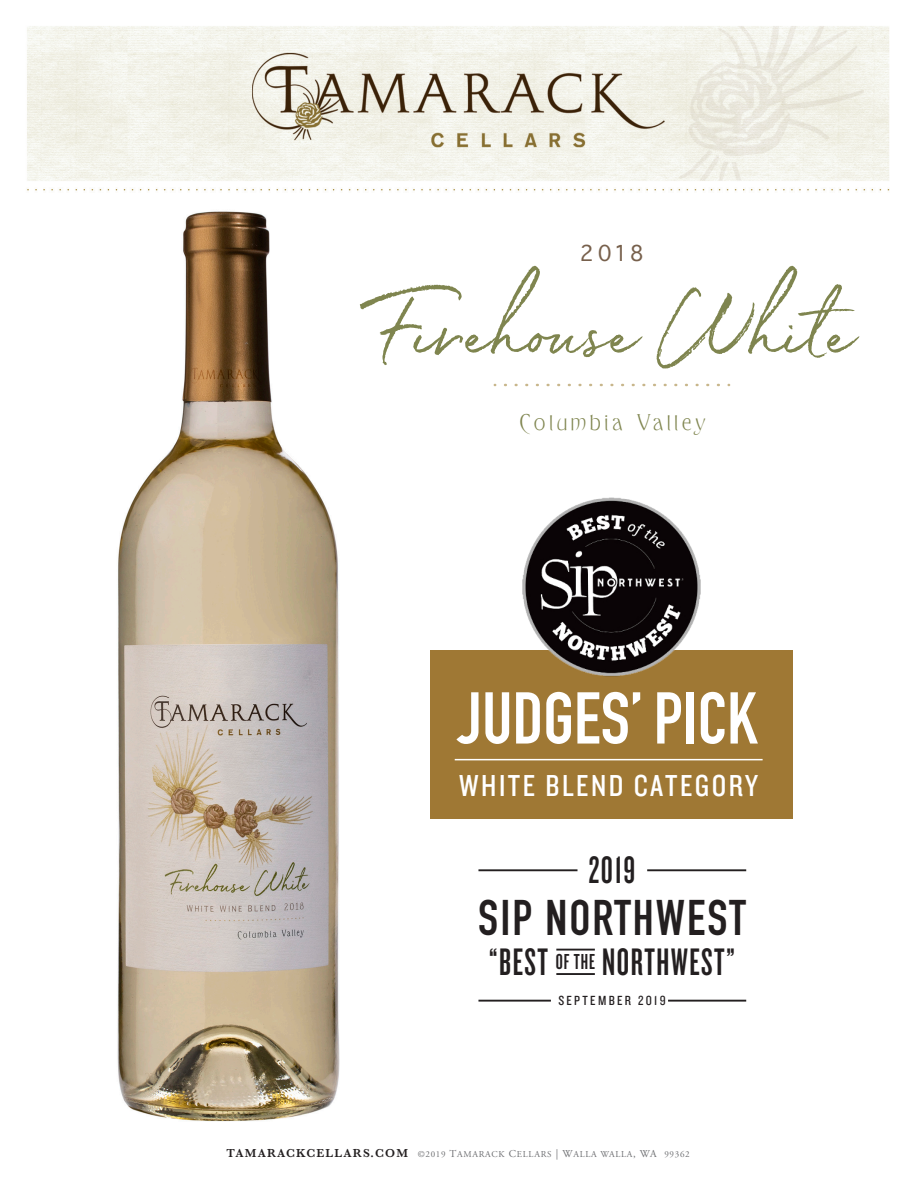
<style>
.page{position:relative;width:918px;height:1188px;background:#fff}
.page>*{position:absolute;margin:0;border:0;box-sizing:border-box;transform-origin:0 0}
.t1{font:105.3px "White Oleander";color:#7f854f}
.t2{font:700 72px "DIN Condensed";color:#fff}
.t3{font:700 49.35px "DIN Condensed";letter-spacing:.04em;color:#231f20}
.t4{font:39.9px "Knockout HTF47 Bantamweight";letter-spacing:.04em;color:#231f20}
.t5{font:31.5px "Knockout HTF29 Junior Liteweight";letter-spacing:.08em;color:#fff}
.t6{font:22.5px "Saltzburg";letter-spacing:.16em;color:#7f854f}
.t7{font:21px "Geneva";color:#77604c}
.t8{font:13.8px "Knockout HTF29 Junior Liteweight";letter-spacing:.17em;color:#231f20}
.t9{font:9px "Adobe Garamond Pro";letter-spacing:.08em;color:#6c6d70}
.s1{font-size:22.5px}
.s2{font-family:"Baskerville";font-weight:600;font-size:12px;color:#231f20}
.s3{font-size:10.5px}
</style>
<div class="page">
<img style="left:27px;top:26px;width:863px;height:976px">
<div style="left:430px;top:651px;width:363px;height:168px;background:#9f7834"></div>
<img style="left:522px;top:496px;width:180px;height:181px">
<hr style="left:455px;top:759px;width:308px;height:1px;background:#fff">
<hr style="left:556px;top:949px;width:39px;height:2px;background:#231f20">
<hr style="left:556px;top:973px;width:39px;height:2px;background:#231f20">
<hr style="left:478px;top:869px;width:100px;height:2px;background:#231f20">
<hr style="left:478px;top:1000px;width:73px;height:2px;background:#231f20">
<hr style="left:647px;top:869px;width:99px;height:2px;background:#231f20">
<hr style="left:668px;top:1000px;width:78px;height:2px;background:#231f20">
<img style="left:60px;top:193px;width:339px;height:929px">
<p class="t7" style="left:580px;top:241px;width:65px">2018</p>
<p class="t1" style="left:372px;top:255px;width:481px">Firehouse White</p>
<p class="t6" style="left:519px;top:408px;width:188px">Columbia Valley</p>
<p class="t2" style="left:458px;top:670px;width:301px">JUDGES’ PICK</p>
<p class="t5" style="left:459px;top:769px;width:300px">WHITE BLEND CATEGORY</p>
<p class="t4" style="left:589px;top:850px;width:48px">2019</p>
<p class="t3" style="left:478px;top:884px;width:269px">SIP NORTHWEST</p>
<p class="t4" style="left:489px;top:942px;width:247px">“BEST <span class="s1">OF THE</span> NORTHWEST”</p>
<p class="t8" style="left:558px;top:993px;width:109px">SEPTEMBER 2019</p>
<p class="t9" style="left:227px;top:1149px;width:465px"><span class="s2">TAMARACKCELLARS.COM</span> ©2019 <span class="s3">T</span>AMARACK <span class="s3">C</span>ELLARS <span class="s3">| W</span>ALLA WALLA<span class="s3">, WA</span> 99362</p>
</div>
